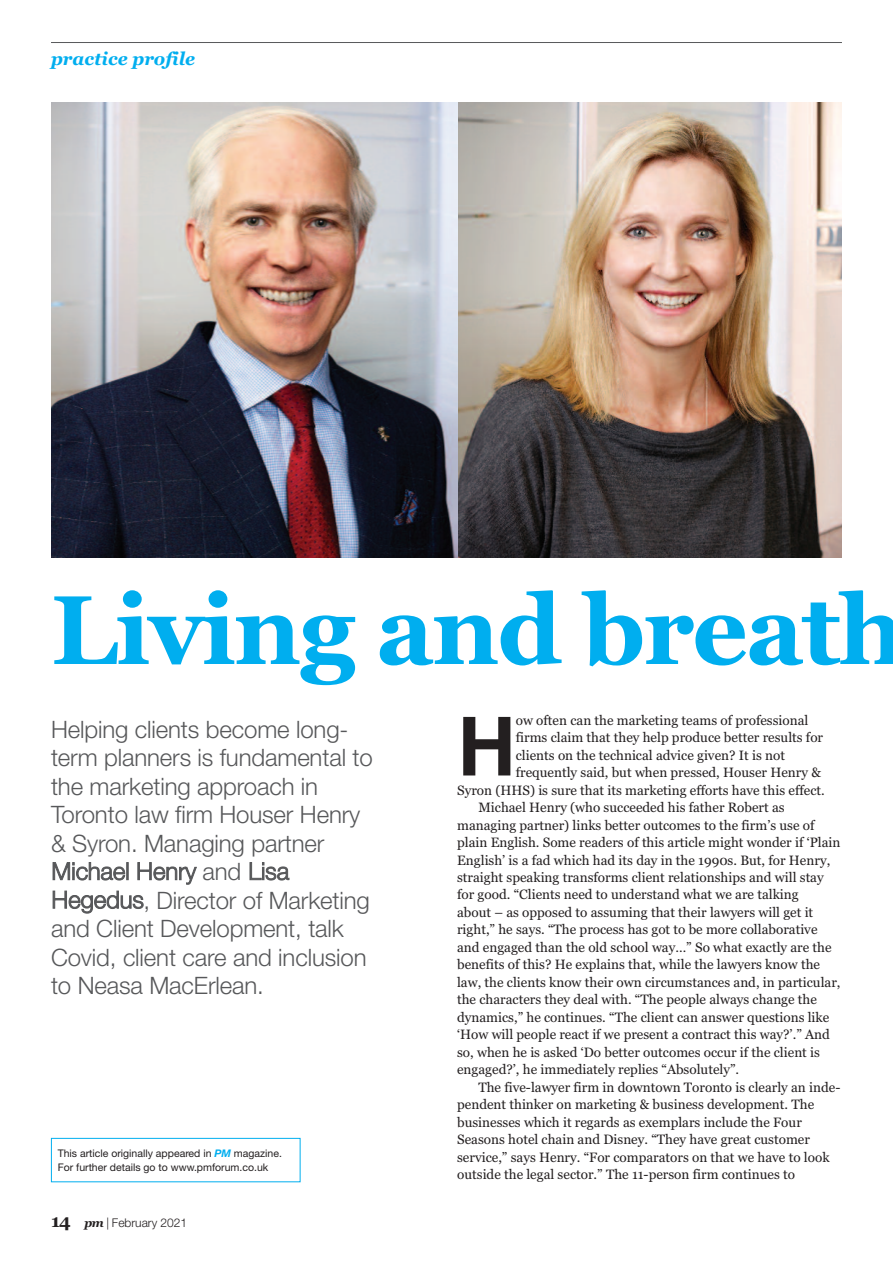
<style>
.page{position:relative;width:893px;height:1263px;background:#fff}
.page>*{position:absolute;margin:0;border:0;box-sizing:border-box;transform-origin:0 0}
.t1{font:700 97.5px "Georgia";letter-spacing:-.02em;color:#00aeef}
.t2{font:700 81.3px "Helvetica";color:#231f20}
.t3{font:300 24px/28.5px "Helvetica Neue";letter-spacing:-.005em;color:#57585a}
.t4{font:italic 700 18px "Georgia";color:#00aeef}
.t5{font:13.5px "Georgia";color:#231f20}
.t6{font:300 12px "Helvetica Neue";color:#231f20}
.t7{font:10.5px/14.9px "Helvetica Neue";color:#231f20}
.s1{font-weight:700;font-style:italic;color:#00aeef}
.s2{font-family:"Georgia";font-weight:700;font-size:18px}
.s3{font-family:"Georgia";font-weight:700;font-style:italic}
</style>
<div class="page">
<hr style="left:51px;top:42px;width:791px;height:1px;background:#57585a">
<img style="left:457px;top:102px;width:385px;height:455px">
<img style="left:51px;top:102px;width:406px;height:455px">
<div style="left:51px;top:1138px;width:249px;height:44px;border:1px solid #00aeef"></div>
<h3 class="t4" style="left:51px;top:48px;width:146px">practice profile</h3>
<h1 class="t1" style="left:51px;top:573px;width:855px">Living and breath</h1>
<p class="t3" style="left:51px;top:714px;width:323px">Helping clients become long&shy;term planners is fundamental to the marketing approach in<br>Toronto law firm Houser Henry &amp; Syron. Managing partner<br>Michael Henry and Lisa<br>Hegedus, Director of Marketing and Client Development, talk<br>Covid, client care and inclusion to Neasa MacErlean.</p>
<h2 class="t2" style="left:457px;top:700px;width:60px">H</h2>
<p class="t5" style="left:516px;top:712px;width:294px">ow often can the marketing teams of professional</p>
<p class="t5" style="left:516px;top:729px;width:309px">firms claim that they help produce better results for</p>
<p class="t5" style="left:516px;top:747px;width:271px">clients on the technical advice given? It is not</p>
<p class="t5" style="left:516px;top:764px;width:307px">frequently said, but when pressed, Houser Henry &amp;</p>
<p class="t5" style="left:457px;top:782px;width:369px">Syron (HHS) is sure that its marketing efforts have this effect.</p>
<p class="t5" style="left:478px;top:799px;width:308px">Michael Henry (who succeeded his father Robert as</p>
<p class="t5" style="left:457px;top:817px;width:359px">managing partner) links better outcomes to the firm’s use of</p>
<p class="t5" style="left:457px;top:834px;width:385px">plain English. Some readers of this article might wonder if ‘Plain</p>
<p class="t5" style="left:457px;top:852px;width:375px">English’ is a fad which had its day in the 1990s. But, for Henry,</p>
<p class="t5" style="left:457px;top:869px;width:368px">straight speaking transforms client relationships and will stay</p>
<p class="t5" style="left:457px;top:887px;width:343px">for good. “Clients need to understand what we are talking</p>
<p class="t5" style="left:457px;top:904px;width:358px">about – as opposed to assuming that their lawyers will get it</p>
<p class="t5" style="left:457px;top:922px;width:362px">right,” he says. “The process has got to be more collaborative</p>
<p class="t5" style="left:457px;top:939px;width:376px">and engaged than the old school way…” So what exactly are the</p>
<p class="t5" style="left:457px;top:957px;width:364px">benefits of this? He explains that, while the lawyers know the</p>
<p class="t5" style="left:457px;top:974px;width:385px">law, the clients know their own circumstances and, in particular,</p>
<p class="t5" style="left:457px;top:992px;width:361px">the characters they deal with. “The people always change the</p>
<p class="t5" style="left:457px;top:1009px;width:374px">dynamics,” he continues. “The client can answer questions like</p>
<p class="t5" style="left:457px;top:1027px;width:374px">‘How will people react if we present a contract this way?’.” And</p>
<p class="t5" style="left:457px;top:1044px;width:364px">so, when he is asked ‘Do better outcomes occur if the client is</p>
<p class="t5" style="left:457px;top:1062px;width:284px">engaged?’, he immediately replies “Absolutely”.</p>
<p class="t5" style="left:478px;top:1079px;width:364px">The five-lawyer firm in downtown Toronto is clearly an inde-</p>
<p class="t5" style="left:457px;top:1097px;width:359px">pendent thinker on marketing &amp; business development. The</p>
<p class="t5" style="left:457px;top:1114px;width:346px">businesses which it regards as exemplars include the Four</p>
<p class="t5" style="left:457px;top:1132px;width:354px">Seasons hotel chain and Disney. “They have great customer</p>
<p class="t5" style="left:457px;top:1149px;width:374px">service,” says Henry. “For comparators on that we have to look</p>
<p class="t5" style="left:457px;top:1167px;width:339px">outside the legal sector.” The 11-person firm continues to</p>
<p class="t7" style="left:58px;top:1145px;width:226px">This article originally appeared in <span class="s1">PM</span> magazine.<br>For further details go to www.pmforum.co.uk</p>
<p class="t6" style="left:51px;top:1216px;width:138px"><span class="s2">14</span> <span class="s3">pm</span> | February 2021</p>
</div>
